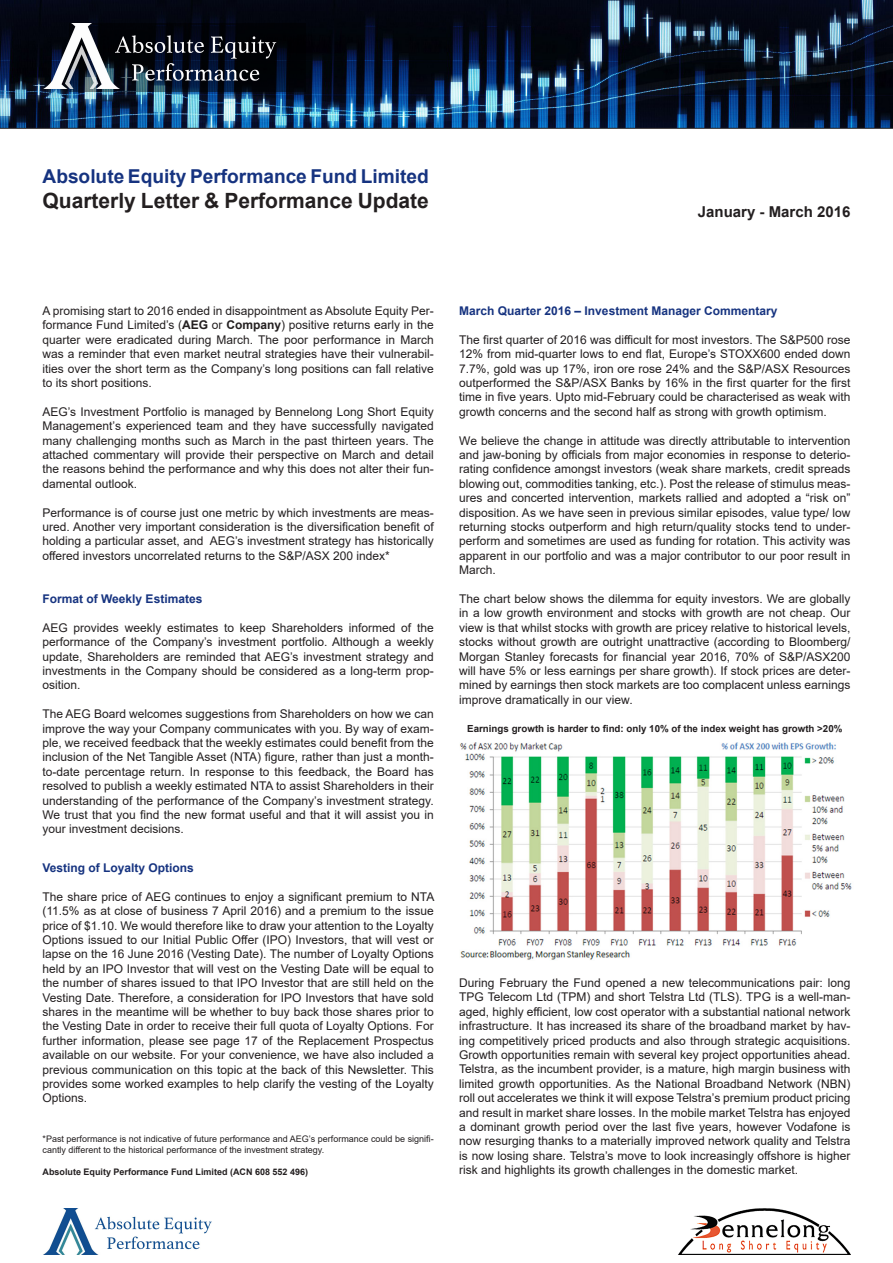
<style>
.page{position:relative;width:893px;height:1263px;background:#fff}
.page>*{position:absolute;margin:0;border:0;box-sizing:border-box;transform-origin:0 0}
.t1{font:700 21px "Arial";color:#231f20}
.t2{font:700 19.2px "Arial";color:#163380}
.t3{font:700 15px "Arial";color:#231f20}
.t4{font:12px/14.4px "Arial";color:#231f20;text-align:justify}
.t5{font:700 12px "Arial";color:#163380}
.t6{font:700 9.75px "Arial";color:#231f20}
.t7{font:9px/10.8px "Arial";color:#231f20}
.t8{font:700 9px "Arial";color:#231f20}
.s1{font-weight:700}
</style>
<div class="page">
<img style="left:0;top:0;width:893px;height:128px">
<img style="left:69px;top:24px;width:236px;height:67px">
<img style="left:43px;top:24px;width:234px;height:64px">
<hr style="left:0;top:128px;width:893px;height:1px;background:#231f20">
<img style="left:43px;top:1209px;width:169px;height:46px">
<img style="left:678px;top:1209px;width:172px;height:46px">
<img style="left:460px;top:742px;width:392px;height:218px">
<p class="t2" style="left:43px;top:162px;width:388px">Absolute Equity Performance Fund Limited</p>
<p class="t1" style="left:43px;top:186px;width:388px">Quarterly Letter &amp; Performance Update</p>
<p class="t3" style="left:698px;top:201px;width:154px">January - March 2016</p>
<p class="t4" style="left:43px;top:303px;width:393px">A promising start to 2016 ended in disappointment as Absolute Equity Per&shy;formance Fund Limited’s (<span class="s1">AEG</span> or <span class="s1">Company</span>) positive returns early in the quarter were eradicated during March. The poor performance in March was a reminder that even market neutral strategies have their vulnerabil&shy;ities over the short term as the Company’s long positions can fall relative to its short positions.</p>
<p class="t4" style="left:43px;top:404px;width:393px">AEG’s Investment Portfolio is managed by Bennelong Long Short Equity Management’s experienced team and they have successfully navigated many challenging months such as March in the past thirteen years. The attached commentary will provide their perspective on March and detail the reasons behind the performance and why this does not alter their fun&shy;damental outlook.</p>
<p class="t4" style="left:43px;top:505px;width:393px">Performance is of course just one metric by which investments are meas&shy;ured. Another very important consideration is the diversification benefit of holding a particular asset, and AEG’s investment strategy has historically offered investors uncorrelated returns to the S&amp;P/ASX 200 index*</p>
<p class="t5" style="left:43px;top:590px;width:161px">Format of Weekly Estimates</p>
<p class="t4" style="left:43px;top:620px;width:393px">AEG provides weekly estimates to keep Shareholders informed of the performance of the Company’s investment portfolio. Although a weekly update, Shareholders are reminded that AEG’s investment strategy and investments in the Company should be considered as a long-term prop&shy;osition.</p>
<p class="t4" style="left:43px;top:707px;width:393px">The AEG Board welcomes suggestions from Shareholders on how we can improve the way your Company communicates with you. By way of exam&shy;ple, we received feedback that the weekly estimates could benefit from the inclusion of the Net Tangible Asset (NTA) figure, rather than just a month&shy;to-date percentage return. In response to this feedback, the Board has resolved to publish a weekly estimated NTA to assist Shareholders in their understanding of the performance of the Company’s investment strategy.<br>We trust that you find the new format useful and that it will assist you in your investment decisions.</p>
<p class="t5" style="left:43px;top:859px;width:153px">Vesting of Loyalty Options</p>
<p class="t4" style="left:43px;top:889px;width:393px">The share price of AEG continues to enjoy a significant premium to NTA (11.5% as at close of business 7 April 2016) and a premium to the issue price of $1.10. We would therefore like to draw your attention to the Loyalty Options issued to our Initial Public Offer (IPO) Investors, that will vest or lapse on the 16 June 2016 (Vesting Date). The number of Loyalty Options held by an IPO Investor that will vest on the Vesting Date will be equal to the number of shares issued to that IPO Investor that are still held on the Vesting Date. Therefore, a consideration for IPO Investors that have sold shares in the meantime will be whether to buy back those shares prior to the Vesting Date in order to receive their full quota of Loyalty Options. For further information, please see page 17 of the Replacement Prospectus available on our website. For your convenience, we have also included a previous communication on this topic at the back of this Newsletter. This provides some worked examples to help clarify the vesting of the Loyalty Options.</p>
<p class="t7" style="left:43px;top:1133px;width:393px">*Past performance is not indicative of future performance and AEG’s performance could be signifi&shy;cantly different to the historical performance of the investment strategy.</p>
<p class="t8" style="left:43px;top:1165px;width:267px">Absolute Equity Performance Fund Limited (ACN 608 552 496)</p>
<p class="t5" style="left:459px;top:302px;width:320px">March Quarter 2016 – Investment Manager Commentary</p>
<p class="t4" style="left:459px;top:332px;width:393px">The first quarter of 2016 was difficult for most investors. The S&amp;P500 rose 12% from mid-quarter lows to end flat, Europe’s STOXX600 ended down 7.7%, gold was up 17%, iron ore rose 24% and the S&amp;P/ASX Resources outperformed the S&amp;P/ASX Banks by 16% in the first quarter for the first time in five years. Upto mid-February could be characterised as weak with growth concerns and the second half as strong with growth optimism.</p>
<p class="t4" style="left:459px;top:433px;width:393px">We believe the change in attitude was directly attributable to intervention and jaw-boning by officials from major economies in response to deterio&shy;rating confidence amongst investors (weak share markets, credit spreads blowing out, commodities tanking, etc.). Post the release of stimulus meas&shy;ures and concerted intervention, markets rallied and adopted a “risk on” disposition. As we have seen in previous similar episodes, value type/ low returning stocks outperform and high return/quality stocks tend to under&shy;perform and sometimes are used as funding for rotation. This activity was apparent in our portfolio and was a major contributor to our poor result in March.</p>
<p class="t4" style="left:459px;top:591px;width:393px">The chart below shows the dilemma for equity investors. We are globally in a low growth environment and stocks with growth are not cheap. Our view is that whilst stocks with growth are pricey relative to historical levels, stocks without growth are outright unattractive (according to Bloomberg/ Morgan Stanley forecasts for financial year 2016, 70% of S&amp;P/ASX200 will have 5% or less earnings per share growth). If stock prices are deter&shy;mined by earnings then stock markets are too complacent unless earnings improve dramatically in our view.</p>
<p class="t6" style="left:467px;top:722px;width:377px">Earnings growth is harder to find: only 10% of the index weight has growth &gt;20%</p>
<p class="t4" style="left:459px;top:975px;width:393px">During February the Fund opened a new telecommunications pair: long TPG Telecom Ltd (TPM) and short Telstra Ltd (TLS). TPG is a well-man&shy;aged, highly efficient, low cost operator with a substantial national network infrastructure. It has increased its share of the broadband market by hav&shy;ing competitively priced products and also through strategic acquisitions.<br>Growth opportunities remain with several key project opportunities ahead.<br>Telstra, as the incumbent provider, is a mature, high margin business with limited growth opportunities. As the National Broadband Network (NBN) roll out accelerates we think it will expose Telstra’s premium product pricing and result in market share losses. In the mobile market Telstra has enjoyed a dominant growth period over the last five years, however Vodafone is now resurging thanks to a materially improved network quality and Telstra is now losing share. Telstra’s move to look increasingly offshore is higher risk and highlights its growth challenges in the domestic market.</p>
</div>
